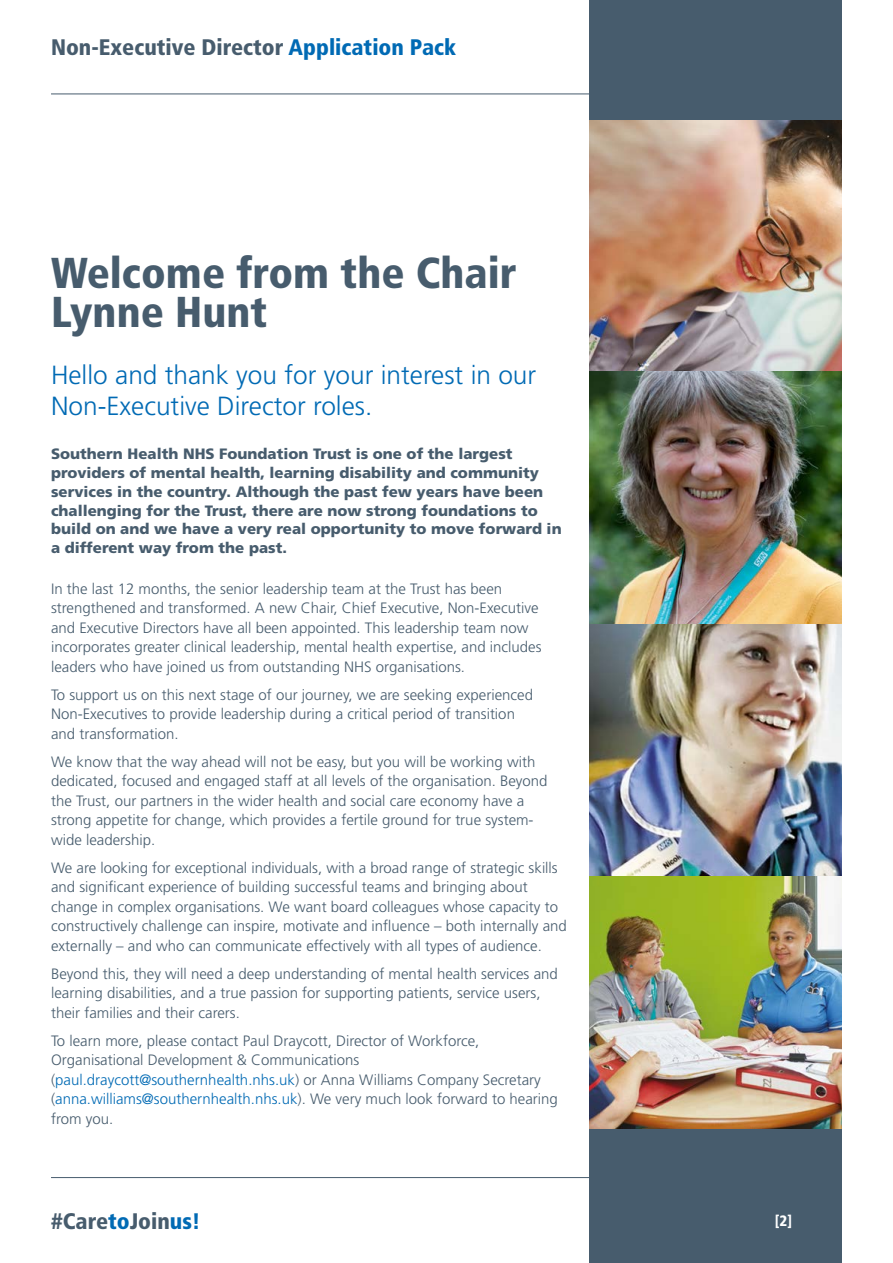
<style>
.page{position:relative;width:893px;height:1263px;background:#fff}
.page>*{position:absolute;margin:0;border:0;box-sizing:border-box;transform-origin:0 0}
.t1{font:900 condensed 43.2px/39px "Frutiger";color:#475c6d}
.t2{font:300 26.25px/31.5px "Frutiger";color:#006ab4}
.t3{font:900 condensed 22.5px "Frutiger";color:#475c6d}
.t4{font:300 15px/19.5px "Frutiger";color:#475c6d}
.t5{font:900 15px/18.8px "Frutiger";color:#475c6d}
.t6{font:900 condensed 15px "Frutiger";color:#fff}
.s1{color:#006ab4}
</style>
<div class="page">
<hr style="left:51px;top:94px;width:791px;height:1px;background:#475c6d">
<hr style="left:51px;top:1177px;width:791px;height:1px;background:#475c6d">
<img style="left:590px;top:119px;width:252px;height:1009px">
<div style="left:590px;top:1128px;width:252px;height:135px;background:#475c6d"></div>
<div style="left:590px;top:0;width:252px;height:119px;background:#475c6d"></div>
<h3 class="t3" style="left:51px;top:34px;width:407px">Non-Executive Director <span class="s1">Application Pack</span></h3>
<h1 class="t1" style="left:51px;top:253px;width:467px">Welcome from the Chair<br>Lynne Hunt</h1>
<h2 class="t2" style="left:51px;top:359px;width:487px">Hello and thank you for your interest in our<br>Non-Executive Director roles.</h2>
<p class="t5" style="left:51px;top:444px;width:512px">Southern Health NHS Foundation Trust is one of the largest providers of mental health, learning disability and community services in the country. Although the past few years have been challenging for the Trust, there are now strong foundations to build on and we have a very real opportunity to move forward in a different way from the past.</p>
<p class="t4" style="left:51px;top:579px;width:492px">In the last 12 months, the senior leadership team at the Trust has been strengthened and transformed. A new Chair, Chief Executive, Non-Executive and Executive Directors have all been appointed. This leadership team now incorporates greater clinical leadership, mental health expertise, and includes leaders who have joined us from outstanding NHS organisations.</p>
<p class="t4" style="left:51px;top:685px;width:484px">To support us on this next stage of our journey, we are seeking experienced<br>Non-Executives to provide leadership during a critical period of transition and transformation.</p>
<p class="t4" style="left:51px;top:752px;width:498px">We know that the way ahead will not be easy, but you will be working with dedicated, focused and engaged staff at all levels of the organisation. Beyond the Trust, our partners in the wider health and social care economy have a strong appetite for change, which provides a fertile ground for true system&shy;wide leadership.</p>
<p class="t4" style="left:51px;top:858px;width:517px">We are looking for exceptional individuals, with a broad range of strategic skills and significant experience of building successful teams and bringing about change in complex organisations. We want board colleagues whose capacity to constructively challenge can inspire, motivate and influence – both internally and externally – and who can communicate effectively with all types of audience.</p>
<p class="t4" style="left:51px;top:964px;width:508px">Beyond this, they will need a deep understanding of mental health services and learning disabilities, and a true passion for supporting patients, service users, their families and their carers.</p>
<p class="t4" style="left:51px;top:1031px;width:508px">To learn more, please contact Paul Draycott, Director of Workforce, Organisational Development &amp; Communications (<span class="s1">paul.draycott@southernhealth.nhs.uk</span>) or Anna Williams Company Secretary (<span class="s1">anna.williams@southernhealth.nhs.uk</span>). We very much look forward to hearing from you.</p>
<h3 class="t3" style="left:51px;top:1207px;width:151px">#Care<span class="s1">to</span>Join<span class="s1">us!</span></h3>
<p class="t6" style="left:775px;top:1212px;width:19px">[2]</p>
</div>
